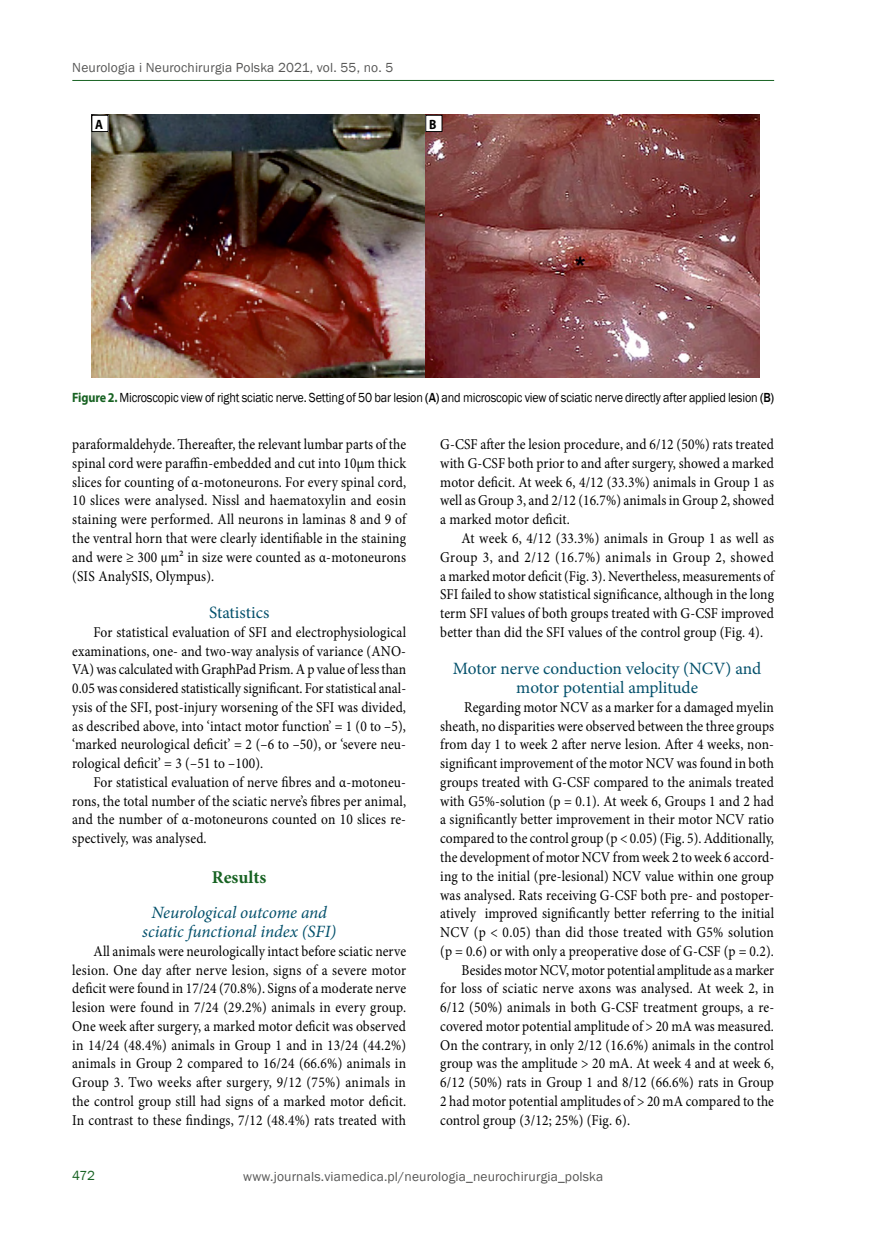
<style>
.page{position:relative;width:872px;height:1234px;background:#fff}
.page>*{position:absolute;margin:0;border:0;box-sizing:border-box;transform-origin:0 0}
.t1{font:700 18px "Minion Pro";color:#176222}
.t2{font:17.25px/18.8px "Minion Pro";letter-spacing:-.005em;color:#03506b;text-align:center}
.t3{font:italic 17.25px/18.8px "Minion Pro";letter-spacing:-.005em;color:#03506b;text-align:center}
.t4{font:15px/18.8px "Minion Pro";letter-spacing:.01em;color:#000;text-align:justify;scale:.9 1}
.t5{font:13.5px "Franklin Gothic";letter-spacing:-.015em;color:#000;scale:.9 1}
.t6{font:13.5px "Franklin Gothic";letter-spacing:.01em;color:#575756}
.t7{font:13.5px "Franklin Gothic";color:#176222}
.t8{font:700 13.5px "Myriad Pro";color:#000;scale:.9 1}
.s1{font-family:"Myriad Pro";font-weight:700;color:#176222}
.s2{font-weight:500}
</style>
<div class="page">
<hr style="left:72px;top:80px;width:702px;height:1px;background:#176222">
<img style="left:91px;top:115px;width:668px;height:262px">
<div style="left:92px;top:115px;width:16px;height:16px;background:#fff"></div>
<div style="left:91px;top:115px;width:17px;height:17px;border:1px solid #000"></div>
<div style="left:426px;top:115px;width:16px;height:16px;background:#fff"></div>
<div style="left:425px;top:115px;width:17px;height:17px;border:1px solid #000"></div>
<p class="t6" style="left:72px;top:59px;width:323px">Neurologia i Neurochirurgia Polska 2021, vol. 55, no. 5</p>
<p class="t8" style="left:95px;top:116px;width:10px">A</p>
<p class="t8" style="left:429px;top:116px;width:10px">B</p>
<p class="t5" style="left:72px;top:388px;width:781px"><span class="s1">Figure 2.</span> Microscopic view of right sciatic nerve. Setting of 50 bar lesion <span class="s2">(A)</span> and microscopic view of sciatic nerve directly after applied lesion <span class="s2">(B)</span></p>
<p class="t4" style="left:72px;top:435px;width:372px">paraformaldehyde. Thereafter, the relevant lumbar parts of the spinal cord were paraffin-embedded and cut into 10µm thick slices for counting of α-motoneurons. For every spinal cord, 10 slices were analysed. Nissl and haematoxylin and eosin staining were performed. All neurons in laminas 8 and 9 of the ventral horn that were clearly identifiable in the staining and were ≥ 300 µm² in size were counted as α-motoneurons (SIS AnalySIS, Olympus).</p>
<p class="t2" style="left:209px;top:603px;width:62px">Statistics</p>
<p class="t4" style="left:72px;top:622px;width:372px;text-indent:21px">For statistical evaluation of SFI and electrophysiological examinations, one- and two-way analysis of variance (ANO-VA) was calculated with GraphPad Prism. A p value of less than 0.05 was considered statistically significant. For statistical anal&shy;ysis of the SFI, post-injury worsening of the SFI was divided, as described above, into ‘intact motor function’ = 1 (0 to –5), ‘marked neurological deficit’ = 2 (–6 to –50), or ‘severe neu&shy;rological deficit’ = 3 (–51 to –100).</p>
<p class="t4" style="left:72px;top:772px;width:372px;text-indent:21px">For statistical evaluation of nerve fibres and α-motoneu&shy;rons, the total number of the sciatic nerve’s fibres per animal, and the number of α-motoneurons counted on 10 slices re&shy;spectively, was analysed.</p>
<p class="t1" style="left:212px;top:864px;width:56px">Results</p>
<p class="t3" style="left:142px;top:903px;width:195px">Neurological outcome and sciatic functional index (SFI)</p>
<p class="t4" style="left:72px;top:941px;width:372px;text-indent:21px">All animals were neurologically intact before sciatic nerve lesion. One day after nerve lesion, signs of a severe motor deficit were found in 17/24 (70.8%). Signs of a moderate nerve lesion were found in 7/24 (29.2%) animals in every group.<br>One week after surgery, a marked motor deficit was observed in 14/24 (48.4%) animals in Group 1 and in 13/24 (44.2%) animals in Group 2 compared to 16/24 (66.6%) animals in Group 3. Two weeks after surgery, 9/12 (75%) animals in the control group still had signs of a marked motor deficit.<br>In contrast to these findings, 7/12 (48.4%) rats treated with</p>
<p class="t4" style="left:440px;top:435px;width:372px">G-CSF after the lesion procedure, and 6/12 (50%) rats treated with G-CSF both prior to and after surgery, showed a marked motor deficit. At week 6, 4/12 (33.3%) animals in Group 1 as well as Group 3, and 2/12 (16.7%) animals in Group 2, showed a marked motor deficit.</p>
<p class="t4" style="left:440px;top:529px;width:372px;text-indent:21px">At week 6, 4/12 (33.3%) animals in Group 1 as well as Group 3, and 2/12 (16.7%) animals in Group 2, showed a marked motor deficit (Fig. 3). Nevertheless, measurements of SFI failed to show statistical significance, although in the long term SFI values of both groups treated with G-CSF improved better than did the SFI values of the control group (Fig. 4).</p>
<p class="t2" style="left:453px;top:659px;width:310px">Motor nerve conduction velocity (NCV) and motor potential amplitude</p>
<p class="t4" style="left:464px;top:697px;width:346px">Regarding motor NCV as a marker for a damaged myelin</p>
<p class="t4" style="left:440px;top:716px;width:372px">sheath, no disparities were observed between the three groups</p>
<p class="t4" style="left:440px;top:735px;width:372px">from day 1 to week 2 after nerve lesion. After 4 weeks, non-</p>
<p class="t4" style="left:440px;top:754px;width:372px">significant improvement of the motor NCV was found in both</p>
<p class="t4" style="left:440px;top:772px;width:372px">groups treated with G-CSF compared to the animals treated</p>
<p class="t4" style="left:440px;top:791px;width:372px">with G5%-solution (p = 0.1). At week 6, Groups 1 and 2 had</p>
<p class="t4" style="left:440px;top:810px;width:372px">a significantly better improvement in their motor NCV ratio</p>
<p class="t4" style="left:440px;top:829px;width:372px">compared to the control group (p &lt; 0.05) (Fig. 5). Additionally,</p>
<p class="t4" style="left:440px;top:847px;width:372px">the development of motor NCV from week 2 to week 6 accord-</p>
<p class="t4" style="left:440px;top:866px;width:372px">ing to the initial (pre-lesional) NCV value within one group</p>
<p class="t4" style="left:440px;top:885px;width:372px">was analysed. Rats receiving G-CSF both pre- and postoper-</p>
<p class="t4" style="left:440px;top:904px;width:372px">atively improved significantly better referring to the initial</p>
<p class="t4" style="left:440px;top:922px;width:372px">NCV (p &lt; 0.05) than did those treated with G5% solution</p>
<p class="t4" style="left:440px;top:941px;width:372px">(p = 0.6) or with only a preoperative dose of G-CSF (p = 0.2).</p>
<p class="t4" style="left:461px;top:960px;width:349px">Besides motor NCV, motor potential amplitude as a marker</p>
<p class="t4" style="left:440px;top:979px;width:372px">for loss of sciatic nerve axons was analysed. At week 2, in</p>
<p class="t4" style="left:440px;top:997px;width:372px">6/12 (50%) animals in both G-CSF treatment groups, a re-</p>
<p class="t4" style="left:440px;top:1016px;width:372px">covered motor potential amplitude of &gt; 20 mA was measured.</p>
<p class="t4" style="left:440px;top:1035px;width:372px">On the contrary, in only 2/12 (16.6%) animals in the control</p>
<p class="t4" style="left:440px;top:1054px;width:372px">group was the amplitude &gt; 20 mA. At week 4 and at week 6,</p>
<p class="t4" style="left:440px;top:1072px;width:372px">6/12 (50%) rats in Group 1 and 8/12 (66.6%) rats in Group</p>
<p class="t4" style="left:440px;top:1091px;width:372px">2 had motor potential amplitudes of &gt; 20 mA compared to the</p>
<p class="t4" style="left:440px;top:1110px;width:212px">control group (3/12; 25%) (Fig. 6).</p>
<p class="t7" style="left:72px;top:1166px;width:24px">472</p>
<p class="t6" style="left:243px;top:1168px;width:361px">www.journals.viamedica.pl/neurologia_neurochirurgia_polska</p>
</div>
